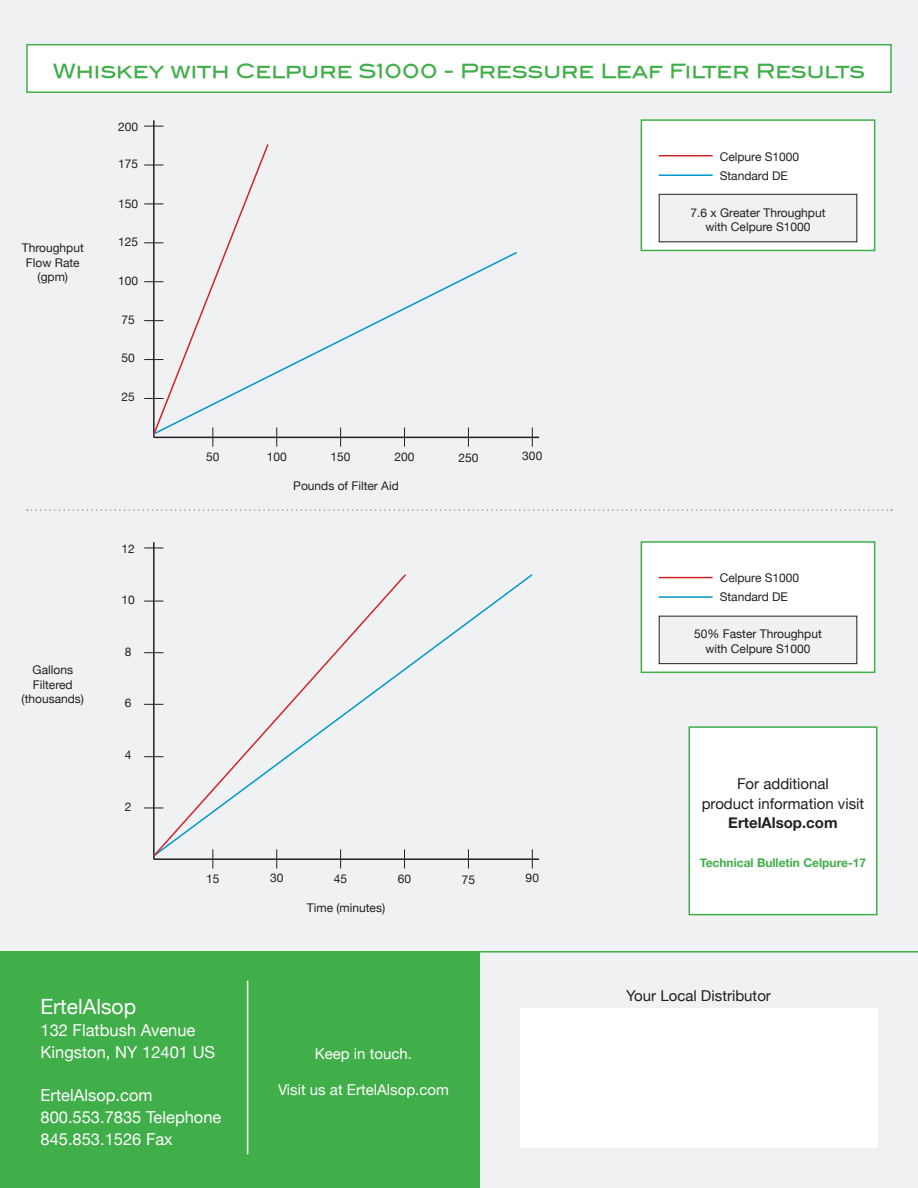
<style>
.page{position:relative;width:918px;height:1188px;background:#f0f1f2}
.page>*{position:absolute;margin:0;border:0;box-sizing:border-box;transform-origin:0 0}
.t1{font:21px "Helvetica Neue";color:#fff}
.t2{font:19.5px "Blair Md ITCTT Medium";color:#40ae49}
.t3{font:16.5px "Helvetica Neue";color:#fff}
.BulletCopy{font:15px/19.5px "Helvetica Neue";color:#231f20;text-align:center}
.t4{font:15px "Helvetica Neue";color:#fff}
.t5{font:700 15px "Helvetica Neue";color:#231f20}
.Body{font:12px/14.4px "Helvetica Neue";color:#231f20;text-align:center}
.Bulletin{font:700 12px "Helvetica Neue";color:#40ae49}
</style>
<div class="page">
<div style="left:0;top:952px;width:479px;height:236px;background:#40ae49"></div>
<div style="left:520px;top:1008px;width:358px;height:140px;background:#fff"></div>
<hr style="left:0;top:951px;width:918px;height:2px;background:#40ae49">
<hr style="left:247px;top:981px;width:1px;height:173px;background:#fff">
<div style="left:27px;top:45px;width:864px;height:47px;background:#fff"></div>
<div style="left:26px;top:44px;width:866px;height:49px;border:2px solid #40ae49"></div>
<div style="left:641px;top:119px;width:234px;height:132px;background:#fff;border:2px solid #40ae49"></div>
<hr style="left:154px;top:437px;width:385px;height:1px;background:#231f20">
<hr style="left:153px;top:120px;width:2px;height:317px;background:#231f20">
<svg style="left:532px;top:427px;width:1px;height:20px"></svg>
<svg style="left:144px;top:126px;width:19px;height:1px"></svg>
<svg style="left:270px;top:252px;width:247px;height:184px"></svg>
<svg style="left:144px;top:143px;width:126px;height:304px"></svg>
<hr style="left:659px;top:155px;width:54px;height:1px;background:#d1232a">
<hr style="left:659px;top:174px;width:54px;height:2px;background:#0097cf">
<div style="left:659px;top:194px;width:198px;height:48px;background:#f0f1f2"></div>
<div style="left:659px;top:194px;width:198px;height:48px;border:1px solid #231f20"></div>
<div style="left:641px;top:541px;width:234px;height:132px;background:#fff;border:2px solid #40ae49"></div>
<div style="left:689px;top:727px;width:188px;height:188px;background:#fff"></div>
<div style="left:688px;top:726px;width:190px;height:189px;border:2px solid #40ae49"></div>
<hr style="left:154px;top:858px;width:385px;height:2px;background:#231f20">
<hr style="left:153px;top:542px;width:2px;height:317px;background:#231f20">
<svg style="left:144px;top:548px;width:19px;height:1px"></svg>
<svg style="left:152px;top:573px;width:256px;height:285px"></svg>
<hr style="left:659px;top:577px;width:54px;height:1px;background:#d1232a">
<hr style="left:659px;top:596px;width:54px;height:2px;background:#0097cf">
<div style="left:659px;top:616px;width:198px;height:48px;background:#f0f1f2"></div>
<div style="left:659px;top:616px;width:198px;height:48px;border:1px solid #231f20"></div>
<svg style="left:27px;top:509px;width:865px;height:2px"></svg>
<p class="t2" style="left:53px;top:59px;width:814px">Whiskey with Celpure S1000 - Pressure Leaf Filter Results</p>
<p class="Body" style="left:118px;top:120px;width:22px">200</p>
<p class="Body" style="left:118px;top:157px;width:22px">175</p>
<p class="Body" style="left:22px;top:242px;width:64px">Throughput</p>
<p class="Body" style="left:26px;top:256px;width:55px">Flow Rate</p>
<p class="Body" style="left:38px;top:270px;width:32px">(gpm)</p>
<p class="Body" style="left:118px;top:197px;width:22px">150</p>
<p class="Body" style="left:118px;top:235px;width:22px">125</p>
<p class="Body" style="left:118px;top:274px;width:22px">100</p>
<p class="Body" style="left:122px;top:313px;width:15px">75</p>
<p class="Body" style="left:122px;top:351px;width:15px">50</p>
<p class="Body" style="left:122px;top:390px;width:15px">25</p>
<p class="Body" style="left:33px;top:663px;width:42px;text-align:left">Gallons<br>Filtered</p>
<p class="Body" style="left:22px;top:692px;width:64px">(thousands)</p>
<p class="Body" style="left:122px;top:542px;width:15px">12</p>
<p class="Body" style="left:122px;top:593px;width:15px">10</p>
<p class="Body" style="left:125px;top:645px;width:8px">8</p>
<p class="Body" style="left:125px;top:697px;width:8px">6</p>
<p class="Body" style="left:125px;top:748px;width:8px">4</p>
<p class="Body" style="left:125px;top:800px;width:8px">2</p>
<p class="Body" style="left:206px;top:450px;width:15px">50</p>
<p class="Body" style="left:267px;top:450px;width:22px">100</p>
<p class="Body" style="left:331px;top:450px;width:22px">150</p>
<p class="Body" style="left:395px;top:451px;width:22px">200</p>
<p class="Body" style="left:458px;top:451px;width:22px">250</p>
<p class="Body" style="left:522px;top:450px;width:22px">300</p>
<p class="Body" style="left:293px;top:480px;width:107px">Pounds of Filter Aid</p>
<p class="Body" style="left:206px;top:872px;width:15px">15</p>
<p class="Body" style="left:270px;top:872px;width:15px">30</p>
<p class="Body" style="left:334px;top:872px;width:15px">45</p>
<p class="Body" style="left:398px;top:873px;width:15px">60</p>
<p class="Body" style="left:462px;top:873px;width:15px">75</p>
<p class="Body" style="left:526px;top:871px;width:15px">90</p>
<p class="Body" style="left:307px;top:901px;width:80px">Time (minutes)</p>
<p class="t1" style="left:40px;top:992px;width:97px">ErtelAlsop</p>
<p class="t3" style="left:40px;top:1018px;width:156px">132 Flatbush Avenue</p>
<p class="t3" style="left:40px;top:1040px;width:176px">Kingston, NY 12401 US</p>
<p class="t3" style="left:40px;top:1083px;width:114px">ErtelAlsop.com</p>
<p class="t3" style="left:40px;top:1105px;width:182px">800.553.7835 Telephone</p>
<p class="t3" style="left:40px;top:1127px;width:134px">845.853.1526 Fax</p>
<p class="t4" style="left:315px;top:1043px;width:99px">Keep in touch.</p>
<p class="t4" style="left:278px;top:1079px;width:172px">Visit us at ErtelAlsop.com</p>
<p class="Body" style="left:720px;top:150px;width:81px">Celpure S1000</p>
<p class="Body" style="left:720px;top:169px;width:70px">Standard DE</p>
<p class="Body" style="left:691px;top:206px;width:136px">7.6 x Greater Throughput with Celpure S1000</p>
<p class="Body" style="left:720px;top:572px;width:81px">Celpure S1000</p>
<p class="Body" style="left:720px;top:591px;width:70px">Standard DE</p>
<p class="Body" style="left:694px;top:628px;width:129px">50% Faster Throughput with Celpure S1000</p>
<p class="BulletCopy" style="left:702px;top:775px;width:164px">For additional<br>product information visit</p>
<p class="t5" style="left:728px;top:811px;width:111px">ErtelAlsop.com</p>
<p class="Bulletin" style="left:700px;top:853px;width:168px">Technical Bulletin Celpure-17</p>
<p class="BulletCopy" style="left:626px;top:987px;width:146px">Your Local Distributor</p>
</div>
